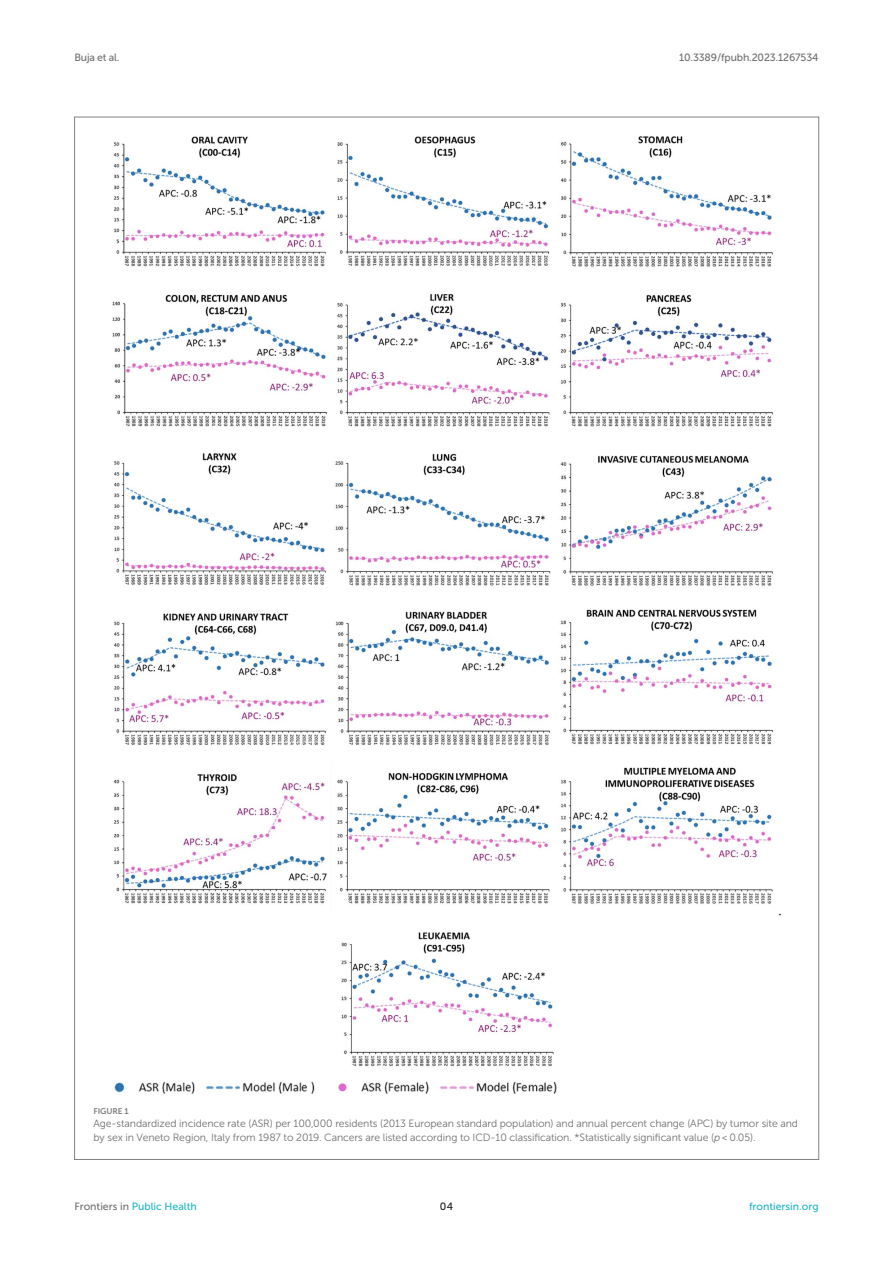
<style>
.page{position:relative;width:893px;height:1263px;background:#fff}
.page>*{position:absolute;margin:0;border:0;box-sizing:border-box;transform-origin:0 0}
.FIG_LEG{font:10.5px/13.5px "Museo Sans 300";letter-spacing:-.01em;color:#706f70}
.t1{font:10.5px "Museo Sans 500";color:#1db5c3}
.t2{font:10.5px "Museo Sans 500";letter-spacing:-.015em;color:#706f70}
.t3{font:10.5px "Museo Sans 500";color:#1b1c1b}
.FIG_HD{font:8.25px "Museo Sans 700";letter-spacing:-.01em;color:#7e7f7f}
.s1{font-style:italic}
.s2{color:#706f70}
</style>
<div class="page">
<img style="left:112px;top:136px;width:669px;height:958px">
<p class="t2" style="left:74px;top:51px;width:47px">Buja et al.</p>
<p class="t2" style="left:679px;top:51px;width:141px">10.3389/fpubh.2023.1267534</p>
<p class="FIG_HD" style="left:94px;top:1106px;width:37px">FIGURE 1</p>
<p class="FIG_LEG" style="left:94px;top:1117px;width:706px">Age-standardized incidence rate (ASR) per 100,000 residents (2013 European standard population) and annual percent change (APC) by tumor site and by sex in Veneto Region, Italy from 1987 to 2019. Cancers are listed according to ICD-10 classification. *Statistically significant value (<span class="s1">p</span> &lt; 0.05).</p>
<p class="t1" style="left:74px;top:1200px;width:124px"><span class="s2">Frontiers in</span> Public Health</p>
<p class="t3" style="left:440px;top:1200px;width:15px">04</p>
<p class="t1" style="left:749px;top:1200px;width:71px">frontiersin.org</p>
</div>
